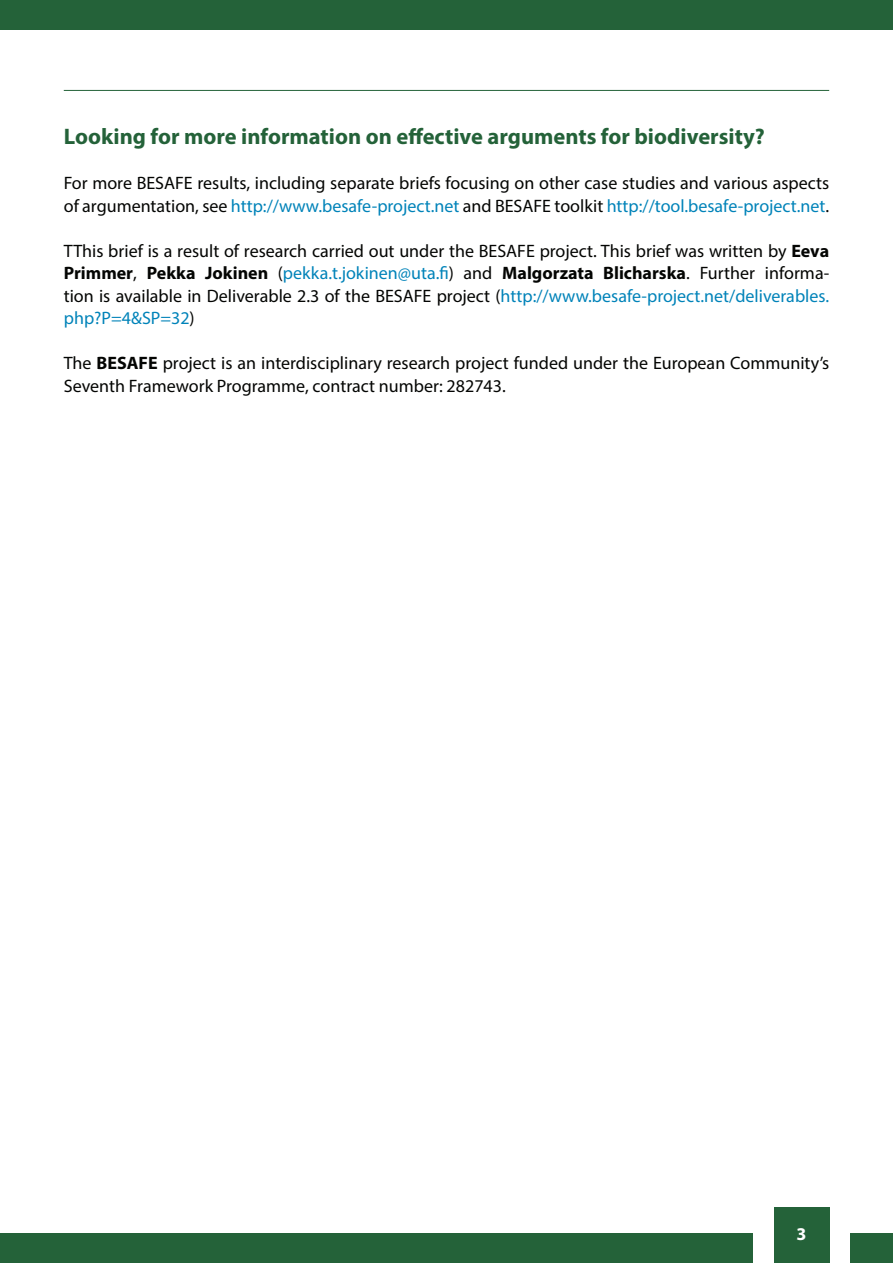
<style>
.page{position:relative;width:893px;height:1263px;background:#fff}
.page>*{position:absolute;margin:0;border:0;box-sizing:border-box;transform-origin:0 0}
.t1{font:700 22.5px "Myriad Pro";color:#246239}
.t2{font:18px/22.5px "Myriad Pro";color:#040503}
.t3{font:700 18px "Myriad Pro";color:#fff}
.s1{color:#0083b9}
.s2{font-weight:700}
</style>
<div class="page">
<div style="left:774px;top:1208px;width:55px;height:55px;background:#246239"></div>
<div style="left:0;top:1233px;width:753px;height:30px;background:#246239"></div>
<div style="left:850px;top:1233px;width:43px;height:30px;background:#246239"></div>
<hr style="left:64px;top:90px;width:765px;height:1px;background:#246239">
<div style="left:0;top:0;width:893px;height:29px;background:#246239"></div>
<p class="t1" style="left:64px;top:122px;width:703px">Looking for more information on effective arguments for biodiversity?</p>
<p class="t2" style="left:64px;top:171px;width:767px">For more BESAFE results, including separate briefs focusing on other case studies and various aspects of argumentation, see <span class="s1">http://www.besafe-project.net</span> and BESAFE toolkit <span class="s1">http://tool.besafe-project.net</span>.</p>
<p class="t2" style="left:64px;top:239px;width:767px;text-align:justify">TThis brief is a result of research carried out under the BESAFE project. This brief was written by <span class="s2">Eeva Primmer</span>, <span class="s2">Pekka Jokinen</span> (<span class="s1">pekka.t.jokinen@uta.fi</span>) and <span class="s2">Malgorzata Blicharska</span>. Further informa&shy;tion is available in Deliverable 2.3 of the BESAFE project (<span class="s1">http://www.besafe-project.net/deliverables. php?P=4&amp;SP=32</span>)</p>
<p class="t2" style="left:64px;top:351px;width:767px">The <span class="s2">BESAFE</span> project is an interdisciplinary research project funded under the European Community’s<br>Seventh Framework Programme, contract number: 282743.</p>
<p class="t3" style="left:797px;top:1222px;width:11px">3</p>
</div>
